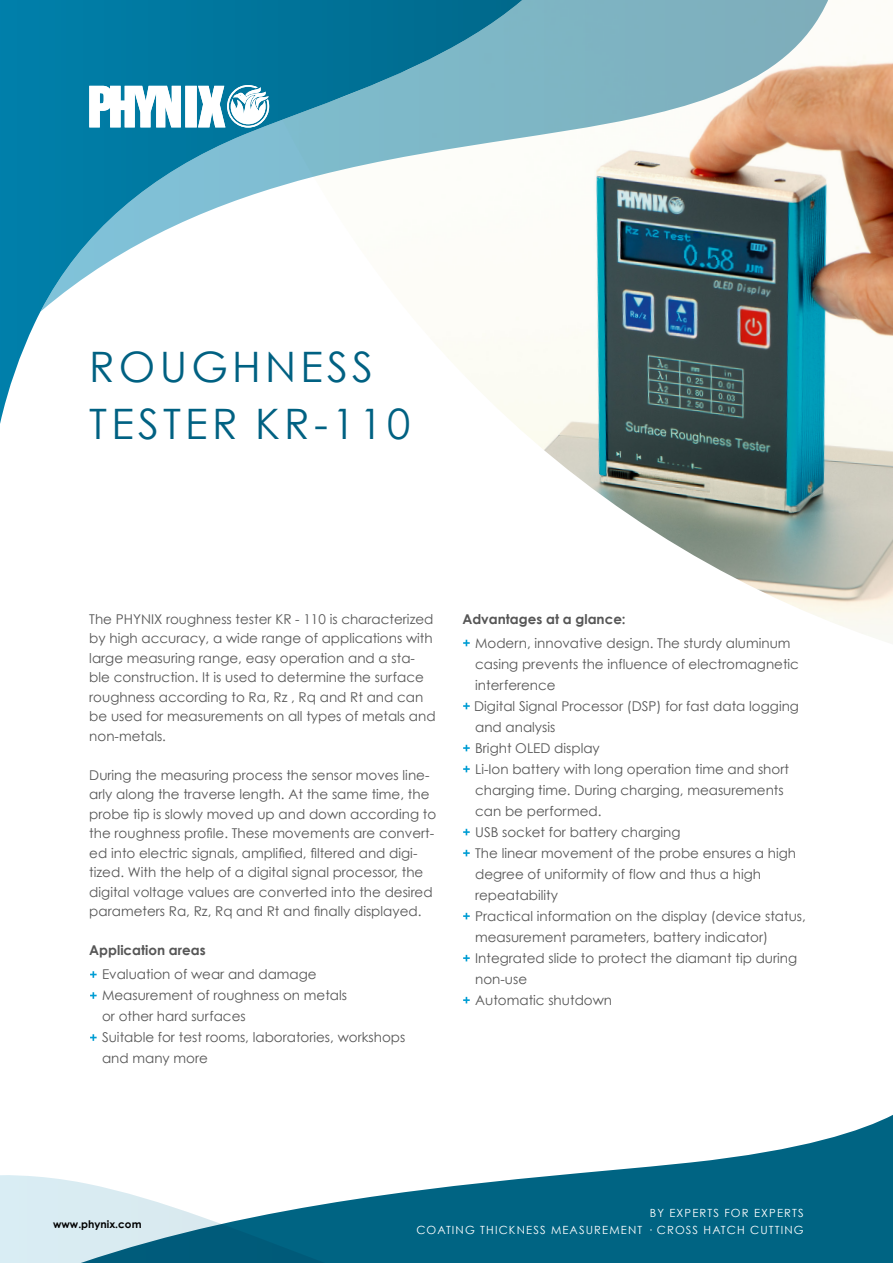
<style>
.page{position:relative;width:893px;height:1263px;background:#fff}
.page>*{position:absolute;margin:0;border:0;box-sizing:border-box;transform-origin:0 0}
.t1{font:42px/57px "Century Gothic";letter-spacing:.1em;color:#006182}
.t2{font:13.5px/19.5px "Century Gothic";color:#565656}
.t3{font:11.25px/16.5px "Century Gothic";letter-spacing:.1em;color:#fff;text-align:right}
.t4{font:700 10.5px "Century Gothic";color:#000}
.s1{font-weight:700}
.s2{font-weight:700;color:#fff}
</style>
<div class="page">
<svg style="left:359px;top:1115px;width:534px;height:148px;fill:#006483"></svg>
<svg style="left:0;top:1175px;width:359px;height:88px"></svg>
<img style="left:515px;top:55px;width:378px;height:588px">
<svg style="left:522px;top:0;width:311px;height:312px"></svg>
<svg style="left:0;top:0;width:522px;height:424px"></svg>
<svg style="left:89px;top:85px;width:180px;height:43px"></svg>
<h1 class="t1" style="left:89px;top:338px;width:323px">ROUGHNESS<br>TESTER KR-110</h1>
<p class="t2" style="left:89px;top:609px;width:348px">The PHYNIX roughness tester KR - 110 is characterized by high accuracy, a wide range of applications with large measuring range, easy operation and a sta&shy;ble construction. It is used to determine the surface roughness according to Ra, Rz , Rq and Rt and can be used for measurements on all types of metals and non-metals.</p>
<p class="t2" style="left:89px;top:765px;width:348px">During the measuring process the sensor moves line&shy;arly along the traverse length. At the same time, the probe tip is slowly moved up and down according to the roughness profile. These movements are convert&shy;ed into electric signals, amplified, filtered and digi&shy;tized. With the help of a digital signal processor, the digital voltage values are converted into the desired parameters Ra, Rz, Rq and Rt and finally displayed.</p>
<p class="t2" style="left:89px;top:938px;width:229px;line-height:24px"><span class="s1">Application areas<br></span><span class="s2">+</span> Evaluation of wear and damage</p>
<p class="t2" style="left:89px;top:985px;width:259px"><span class="s2">+</span> Measurement of roughness on metals</p>
<p class="t2" style="left:102px;top:1006px;width:145px">or other hard surfaces</p>
<p class="t2" style="left:89px;top:1027px;width:318px"><span class="s2">+</span> Suitable for test rooms, laboratories, workshops</p>
<p class="t2" style="left:102px;top:1048px;width:107px">and many more</p>
<p class="t2" style="left:462px;top:607px;width:330px;line-height:24px"><span class="s1">Advantages at a glance:<br></span><span class="s2">+</span> Modern, innovative design. The sturdy aluminum</p>
<p class="t2" style="left:475px;top:654px;width:325px">casing prevents the influence of electromagnetic</p>
<p class="t2" style="left:475px;top:675px;width:82px">interference</p>
<p class="t2" style="left:462px;top:696px;width:338px"><span class="s2">+</span> Digital Signal Processor (DSP) for fast data logging</p>
<p class="t2" style="left:475px;top:717px;width:82px">and analysis</p>
<p class="t2" style="left:462px;top:738px;width:139px"><span class="s2">+</span> Bright OLED display</p>
<p class="t2" style="left:462px;top:759px;width:328px"><span class="s2">+</span> Li-Ion battery with long operation time and short</p>
<p class="t2" style="left:475px;top:780px;width:310px">charging time. During charging, measurements</p>
<p class="t2" style="left:475px;top:801px;width:128px">can be performed.</p>
<p class="t2" style="left:462px;top:822px;width:220px"><span class="s2">+</span> USB socket for battery charging</p>
<p class="t2" style="left:462px;top:843px;width:335px"><span class="s2">+</span> The linear movement of the probe ensures a high</p>
<p class="t2" style="left:475px;top:864px;width:288px">degree of uniformity of flow and thus a high</p>
<p class="t2" style="left:475px;top:885px;width:84px">repeatability</p>
<p class="t2" style="left:462px;top:906px;width:345px"><span class="s2">+</span> Practical information on the display (device status,</p>
<p class="t2" style="left:475px;top:927px;width:294px">measurement parameters, battery indicator)</p>
<p class="t2" style="left:462px;top:948px;width:336px"><span class="s2">+</span> Integrated slide to protect the diamant tip during</p>
<p class="t2" style="left:475px;top:969px;width:54px">non-use</p>
<p class="t2" style="left:462px;top:990px;width:151px"><span class="s2">+</span> Automatic shutdown</p>
<p class="t4" style="left:53px;top:1218px;width:90px">www.phynix.com</p>
<p class="t3" style="left:416px;top:1205px;width:389px">BY EXPERTS FOR EXPERTS<br>COATING THICKNESS MEASUREMENT · CROSS HATCH CUTTING</p>
</div>
